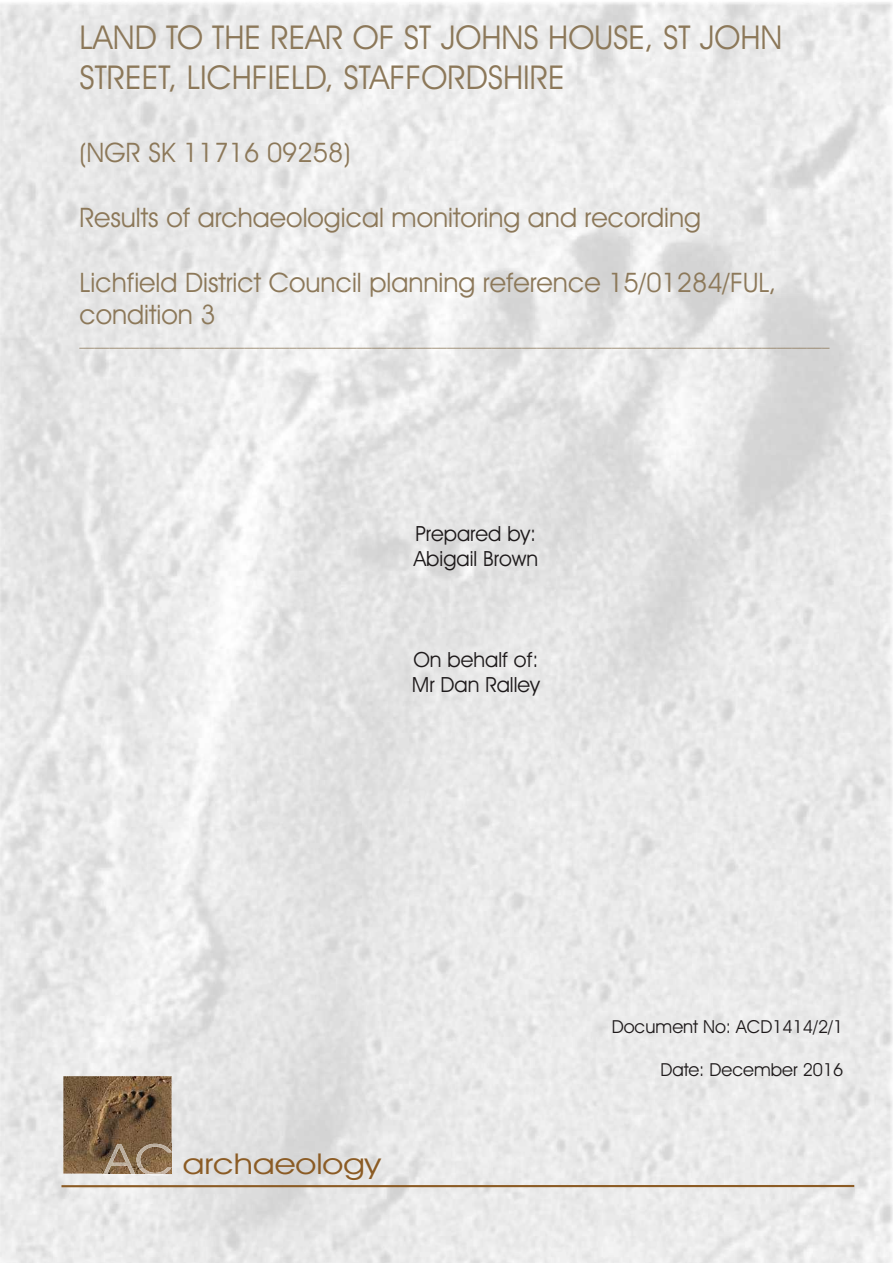
<style>
.page{position:relative;width:893px;height:1263px;background:#fff}
.page>*{position:absolute;margin:0;border:0;box-sizing:border-box;transform-origin:0 0}
.t1{font:33px/39.6px "Avant Garde IT Cby BT Book 2";color:#8c7859}
.t2{font:28.8px "Avant Garde IT Cby BT Book 2";color:#8b5b24;scale:1.19 1}
.t3{font:27px/32.4px "Avant Garde IT Cby BT Book 2";color:#8c7859}
.t4{font:21px/25.2px "Avant Garde IT Cby BT Book 2";color:#1e1a1b}
.t5{font:18px "Avant Garde IT Cby BT Book 2";color:#1e1a1b}
.t6{font:15px "Avant Garde IT Cby BT Book 2";color:#8c7859}
</style>
<div class="page">
<img style="left:0;top:1105px;width:104px;height:158px">
<img style="left:63px;top:1076px;width:109px;height:97px">
<img style="left:103px;top:1173px;width:69px;height:3px">
<img style="left:103px;top:1144px;width:69px;height:29px">
<hr style="left:61px;top:1185px;width:793px;height:2px;background:#8b5b24">
<p class="t1" style="left:79px;top:17px;width:705px">LAND TO THE REAR OF ST JOHNS HOUSE, ST JOHN<br>STREET, LICHFIELD, STAFFORDSHIRE</p>
<p class="t3" style="left:79px;top:136px;width:272px">(NGR SK 11716 09258)</p>
<p class="t3" style="left:79px;top:201px;width:623px">Results of archaeological monitoring and recording</p>
<p class="t3" style="left:79px;top:266px;width:698px">Lichfield District Council planning reference 15/01284/FUL, condition 3</p>
<p class="t6" style="left:79px;top:330px;width:751px">____________________________________________________________________________________________________</p>
<p class="t4" style="left:414px;top:521px;width:126px">Prepared by:<br>Abigail Brown</p>
<p class="t4" style="left:412px;top:646px;width:129px">On behalf of:<br>Mr Dan Ralley</p>
<p class="t2" style="left:183px;top:1146px;width:168px">archaeology</p>
<p class="t5" style="left:612px;top:1015px;width:233px">Document No: ACD1414/2/1</p>
<p class="t5" style="left:660px;top:1058px;width:185px">Date: December 2016</p>
</div>
